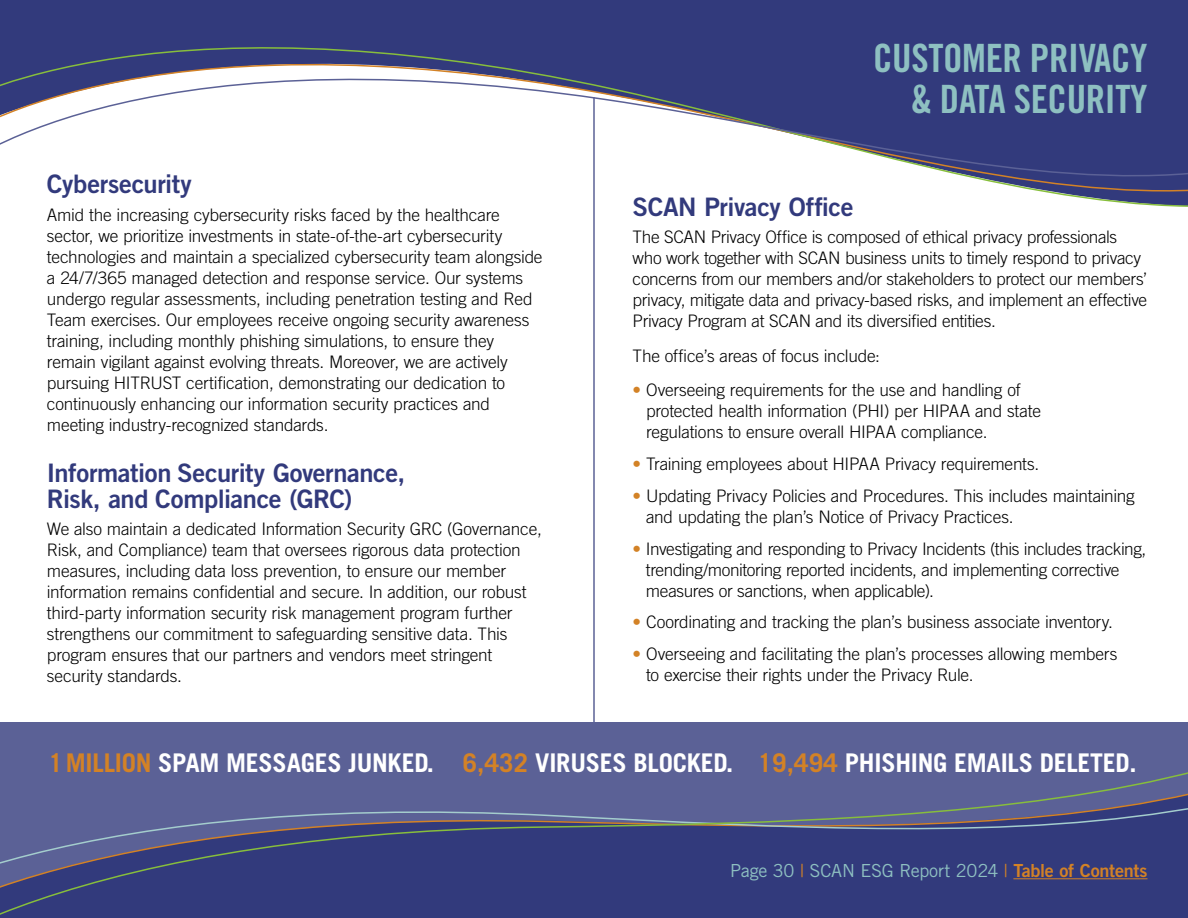
<style>
.page{position:relative;width:1188px;height:918px;background:#fff}
.page>*{position:absolute;margin:0;border:0;box-sizing:border-box;transform-origin:0 0}
.t1{font:39px/40.5px "Trade Gothic LT Std Bd Cn 20";letter-spacing:-.01em;color:#8ec0c1;text-align:right}
.t2{font:700 25.8px "Trade Gothic LT Std";letter-spacing:-.01em;color:#fff}
.t3{font:25.5px/25.5px "Trade Gothic LT Std Bd 2";letter-spacing:-.015em;color:#323a7c}
.t4{font:18px "Trade Gothic LT Std";letter-spacing:-.015em;color:#8ec0c1}
.t5{font:300 17.25px/21px "Trade Gothic LT Std";letter-spacing:-.015em;color:#000}
.s1{color:#d38226}
.s2{font-family:"Trade Gothic LT Std Bd 2";color:#d38226}
</style>
<div class="page">
<hr style="left:593px;top:97px;width:2px;height:628px;background:#5b6196">
<div style="left:0;top:722px;width:1188px;height:188px;background:#5b6196"></div>
<svg style="left:0;top:772px;width:1188px;height:146px"></svg>
<svg style="left:0;top:0;width:1188px;height:212px"></svg>
<svg style="left:0;top:28px;width:1188px;height:164px"></svg>
<hr style="left:1013px;top:878px;width:135px;height:1px;background:#d38226">
<p class="t3" style="left:47px;top:171px;width:146px">Cybersecurity</p>
<p class="t5" style="left:47px;top:204px;width:497px">Amid the increasing cybersecurity risks faced by the healthcare sector, we prioritize investments in state-of-the-art cybersecurity technologies and maintain a specialized cybersecurity team alongside a 24/7/365 managed detection and response service. Our systems undergo regular assessments, including penetration testing and Red Team exercises. Our employees receive ongoing security awareness training, including monthly phishing simulations, to ensure they remain vigilant against evolving threats. Moreover, we are actively pursuing HITRUST certification, demonstrating our dedication to continuously enhancing our information security practices and meeting industry-recognized standards.</p>
<p class="t3" style="left:47px;top:460px;width:360px">Information Security Governance,<br>Risk, and Compliance (GRC)</p>
<p class="t5" style="left:47px;top:519px;width:496px">We also maintain a dedicated Information Security GRC (Governance, Risk, and Compliance) team that oversees rigorous data protection measures, including data loss prevention, to ensure our member information remains confidential and secure. In addition, our robust third-party information security risk management program further strengthens our commitment to safeguarding sensitive data. This program ensures that our partners and vendors meet stringent security standards.</p>
<p class="t1" style="left:873px;top:38px;width:276px">CUSTOMER PRIVACY &amp; DATA SECURITY</p>
<p class="t3" style="left:633px;top:193px;width:222px">SCAN Privacy Office</p>
<p class="t5" style="left:633px;top:226px;width:516px">The SCAN Privacy Office is composed of ethical privacy professionals who work together with SCAN business units to timely respond to privacy concerns from our members and/or stakeholders to protect our members’ privacy, mitigate data and privacy-based risks, and implement an effective Privacy Program at SCAN and its diversified entities.</p>
<p class="t5" style="left:633px;top:345px;width:249px">The office’s areas of focus include:</p>
<p class="t5" style="left:646px;top:379px;width:396px;text-indent:-13px"><span class="s1">•</span> Overseeing requirements for the use and handling of protected health information (PHI) per HIPAA and state regulations to ensure overall HIPAA compliance.</p>
<p class="t5" style="left:633px;top:453px;width:408px"><span class="s1">•</span> Training employees about HIPAA Privacy requirements.</p>
<p class="t5" style="left:646px;top:485px;width:490px;text-indent:-13px"><span class="s1">•</span> Updating Privacy Policies and Procedures. This includes maintaining and updating the plan’s Notice of Privacy Practices.</p>
<p class="t5" style="left:646px;top:538px;width:502px;text-indent:-13px"><span class="s1">•</span> Investigating and responding to Privacy Incidents (this includes tracking, trending/monitoring reported incidents, and implementing corrective measures or sanctions, when applicable).</p>
<p class="t5" style="left:633px;top:612px;width:482px"><span class="s1">•</span> Coordinating and tracking the plan’s business associate inventory.</p>
<p class="t5" style="left:646px;top:643px;width:473px;text-indent:-13px"><span class="s1">•</span> Overseeing and facilitating the plan’s processes allowing members to exercise their rights under the Privacy Rule.</p>
<p class="t2" style="left:48px;top:747px;width:1090px"><span class="s1">1 MILLION</span> SPAM MESSAGES JUNKED. <span class="s1">6,432</span> VIRUSES BLOCKED. <span class="s1">19,494</span> PHISHING EMAILS DELETED.</p>
<p class="t4" style="left:730px;top:860px;width:419px">Page 30 <span class="s1">|</span> SCAN ESG Report 2024 <span class="s1">|</span> <span class="s2">Table of Contents</span></p>
</div>
